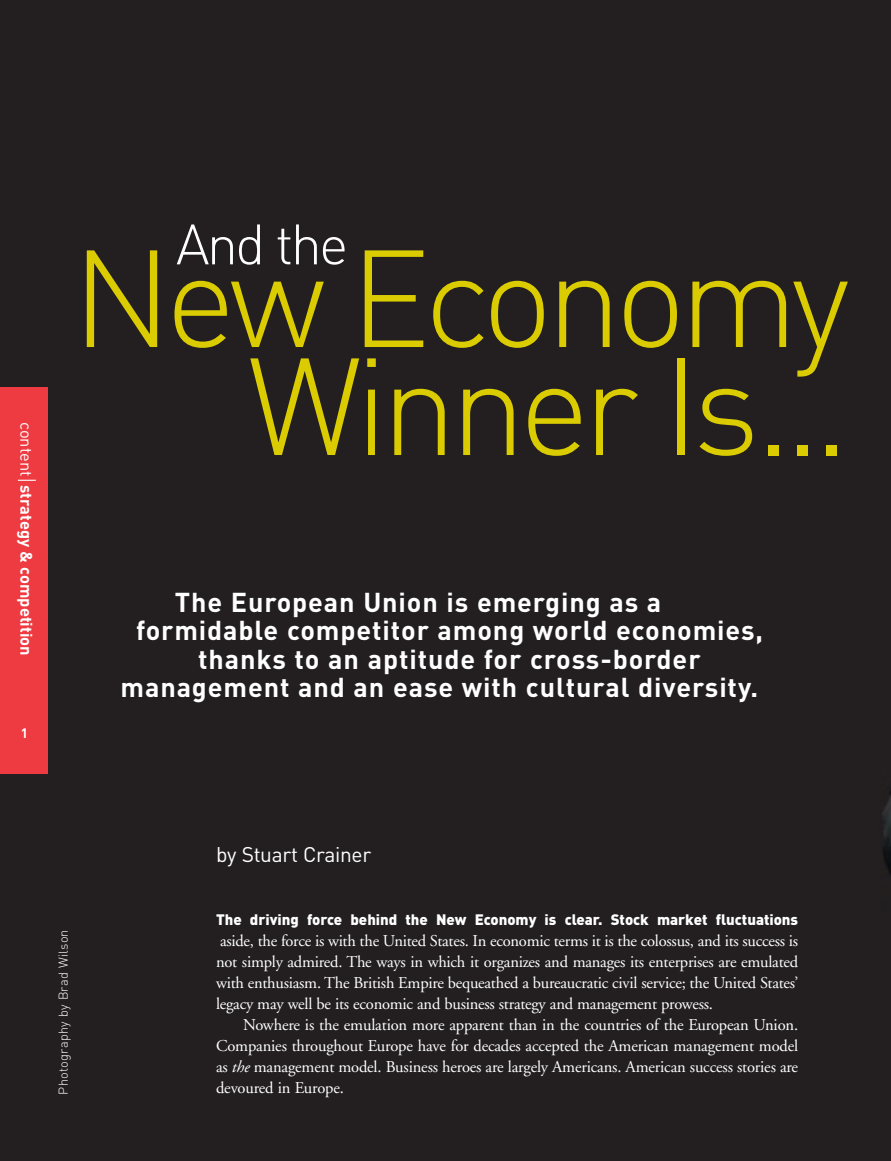
<style>
.page{position:relative;width:891px;height:1161px;background:#fff}
.page>*{position:absolute;margin:0;border:0;box-sizing:border-box;transform-origin:0 0}
.t1{font:300 135.75px/108px "DIN";letter-spacing:-.05em;color:#dacc01;text-align:right}
.t2{font:300 55.95px "DIN";letter-spacing:-.05em;color:#fff}
.t3{font:700 27px "DIN";letter-spacing:.03em;color:#fff}
.t4{font:21px "DIN";letter-spacing:-.015em;color:#fff}
.t5{font:16.5px/21px "Adobe Garamond";letter-spacing:-.015em;color:#fff;text-align:justify}
.t6{font:700 16.5px "DIN";color:#fff}
.t7{font:900 15px "DIN";color:#fff}
.t8{font:700 13.5px "DIN";color:#fff}
.t9{font:300 12.75px "DIN";letter-spacing:.02em;color:#fff}
.s1{font-weight:400}
.s2{font-style:italic}
</style>
<div class="page">
<div style="left:871px;top:0;width:20px;height:1161px;background:#231f20"></div>
<div style="left:0;top:0;width:871px;height:1161px;background:#231f20"></div>
<div style="left:0;top:387px;width:48px;height:387px;background:#ee3a41"></div>
<svg style="left:18px;top:480px;width:18px;height:1px"></svg>
<p class="t6" style="left:32px;top:422px;width:235px;rotate:90deg"><span class="s1">content</span> strategy &amp; competition</p>
<p class="t8" style="left:21px;top:729px;width:9px">1</p>
<h2 class="t2" style="left:176px;top:225px;width:174px">And the</h2>
<h1 class="t1" style="left:72px;top:260px;width:779px">New Economy<br>Winner Is...</h1>
<h3 class="t3" style="left:175px;top:593px;width:488px">The European Union is emerging as a</h3>
<h3 class="t3" style="left:136px;top:621px;width:629px">formidable competitor among world economies,</h3>
<h3 class="t3" style="left:198px;top:650px;width:504px">thanks to an aptitude for cross-border</h3>
<h3 class="t3" style="left:121px;top:678px;width:639px">management and an ease with cultural diversity.</h3>
<p class="t9" style="left:59px;top:1095px;width:167px;rotate:-90deg">Photography by Brad Wilson</p>
<p class="t4" style="left:216px;top:847px;width:157px">by Stuart Crainer</p>
<p class="t7" style="left:216px;top:915px;width:584px">The driving force behind the New Economy is clear. Stock market fluctuations</p>
<p class="t5" style="left:216px;top:932px;width:584px">aside, the force is with the United States. In economic terms it is the colossus, and its success is not simply admired. The ways in which it organizes and manages its enterprises are emulated with enthusiasm. The British Empire bequeathed a bureaucratic civil service; the United States’ legacy may well be its economic and business strategy and management prowess.</p>
<p class="t5" style="left:216px;top:1016px;width:584px;text-indent:27px">Nowhere is the emulation more apparent than in the countries of the European Union.<br>Companies throughout Europe have for decades accepted the American management model as <span class="s2">the</span> management model. Business heroes are largely Americans. American success stories are devoured in Europe.</p>
</div>
